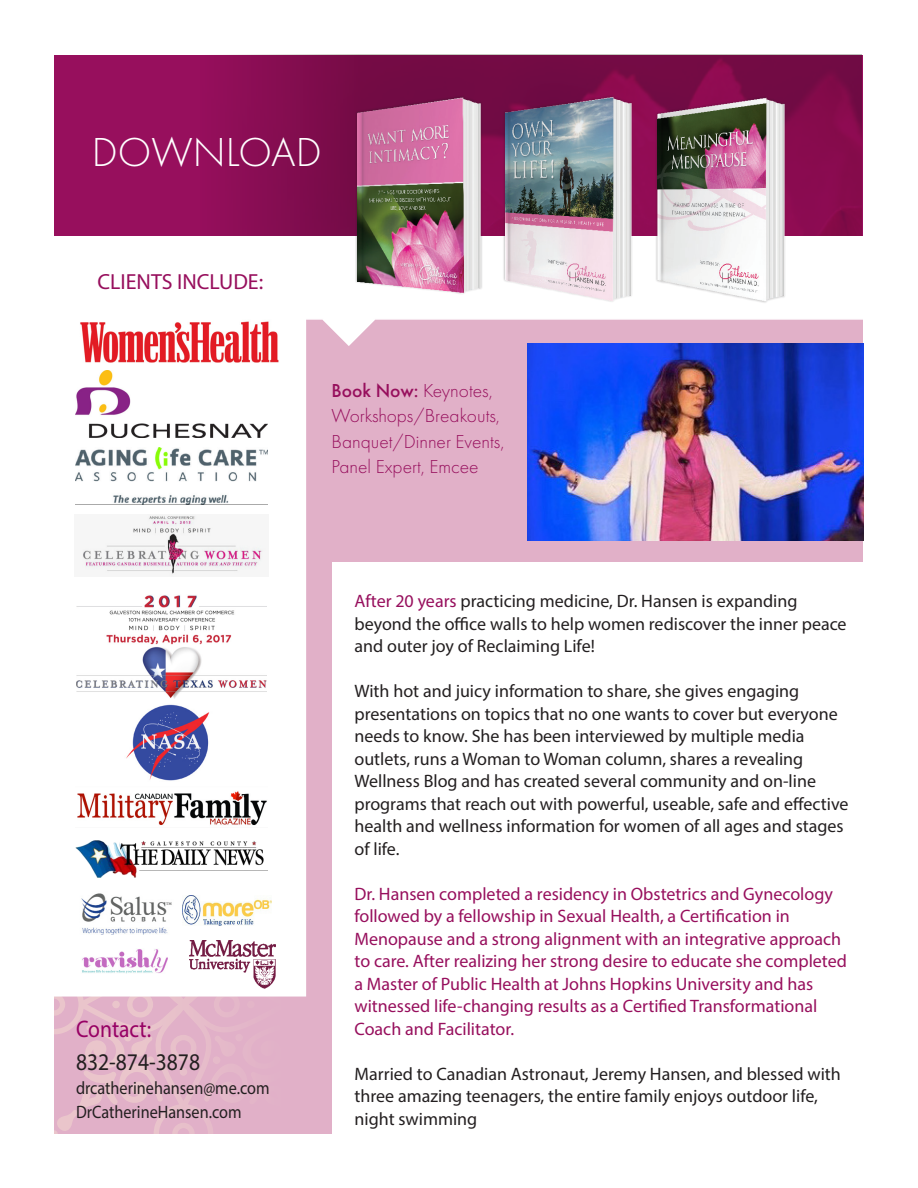
<style>
.page{position:relative;width:918px;height:1188px;background:#fff}
.page>*{position:absolute;margin:0;border:0;box-sizing:border-box;transform-origin:0 0}
.t1{font:300 42px "Futura PT";color:#fff}
.t2{font:24px "Myriad Pro";color:#231f20;scale:.9 1}
.t3{font:24px "Myriad Pro";color:#970164;scale:.9 1}
.t4{font:21.9px "Myriad Pro";color:#970f5d}
.t5{font:300 19.5px/25.5px "Futura PT";color:#970f5d}
.t6{font:18px/22.5px "Myriad Pro";color:#231f20}
.t7{font:18px/22.5px "Myriad Pro";color:#970f5d}
.t8{font:18px "Myriad Pro";color:#231f20;scale:.9 1}
.s1{font-weight:500}
.s2{color:#970f5d}
</style>
<div class="page">
<div style="left:55px;top:100px;width:808px;height:1034px;background:#e1b0c8"></div>
<svg style="left:306px;top:477px;width:1px;height:22px"></svg>
<svg style="left:306px;top:320px;width:1px;height:148px"></svg>
<svg style="left:54px;top:725px;width:253px;height:395px"></svg>
<svg style="left:306px;top:734px;width:1px;height:23px"></svg>
<svg style="left:306px;top:508px;width:1px;height:217px"></svg>
<svg style="left:214px;top:997px;width:27px;height:22px"></svg>
<svg style="left:169px;top:1035px;width:28px;height:27px"></svg>
<svg style="left:126px;top:997px;width:27px;height:21px"></svg>
<svg style="left:302px;top:993px;width:5px;height:23px"></svg>
<svg style="left:172px;top:1123px;width:22px;height:11px"></svg>
<svg style="left:54px;top:997px;width:11px;height:19px"></svg>
<svg style="left:306px;top:766px;width:1px;height:218px"></svg>
<svg style="left:54px;top:1025px;width:109px;height:109px"></svg>
<svg style="left:204px;top:1025px;width:103px;height:109px"></svg>
<svg style="left:180px;top:1068px;width:7px;height:8px"></svg>
<svg style="left:247px;top:1001px;width:8px;height:7px"></svg>
<svg style="left:112px;top:1001px;width:8px;height:7px"></svg>
<svg style="left:323px;top:320px;width:52px;height:26px"></svg>
<div style="left:41px;top:52px;width:840px;height:268px;background:#fff;border:2px solid #fff"></div>
<img style="left:55px;top:55px;width:807px;height:180px">
<div style="left:54px;top:238px;width:252px;height:759px;background:#fff"></div>
<div style="left:332px;top:563px;width:549px;height:582px;background:#fff"></div>
<img style="left:527px;top:343px;width:336px;height:197px">
<img style="left:354px;top:88px;width:131px;height:206px">
<img style="left:505px;top:94px;width:130px;height:208px">
<img style="left:653px;top:88px;width:135px;height:215px">
<img style="left:76px;top:448px;width:191px;height:57px">
<img style="left:82px;top:515px;width:182px;height:61px">
<img style="left:77px;top:595px;width:189px;height:103px">
<img style="left:75px;top:371px;width:193px;height:67px">
<img style="left:81px;top:893px;width:91px;height:42px">
<img style="left:189px;top:940px;width:87px;height:48px">
<img style="left:182px;top:896px;width:90px;height:30px">
<img style="left:82px;top:949px;width:86px;height:25px">
<img style="left:76px;top:841px;width:191px;height:37px">
<img style="left:126px;top:704px;width:84px;height:77px">
<img style="left:77px;top:791px;width:190px;height:35px">
<img style="left:80px;top:321px;width:199px;height:42px">
<p class="t1" style="left:92px;top:128px;width:231px">DOWNLOAD</p>
<p class="t4" style="left:98px;top:268px;width:167px">CLIENTS INCLUDE:</p>
<p class="t5" style="left:332px;top:378px;width:174px"><span class="s1">Book Now:</span> Keynotes,<br>Workshops/Breakouts,<br>Banquet/Dinner Events,<br>Panel Expert, Emcee</p>
<p class="t3" style="left:76px;top:1014px;width:85px">Contact:</p>
<p class="t2" style="left:76px;top:1047px;width:139px">832-874-3878</p>
<p class="t8" style="left:76px;top:1076px;width:217px">drcatherinehansen@me.com</p>
<p class="t8" style="left:76px;top:1100px;width:186px">DrCatherineHansen.com</p>
<p class="t6" style="left:354px;top:590px;width:494px"><span class="s2">After 20 years</span> practicing medicine, Dr. Hansen is expanding beyond the office walls to help women rediscover the inner peace and outer joy of Reclaiming Life!</p>
<p class="t6" style="left:354px;top:680px;width:496px">With hot and juicy information to share, she gives engaging presentations on topics that no one wants to cover but everyone needs to know. She has been interviewed by multiple media outlets, runs a Woman to Woman column, shares a revealing Wellness Blog and has created several community and on-line programs that reach out with powerful, useable, safe and effective health and wellness information for women of all ages and stages of life.</p>
<p class="t7" style="left:354px;top:882px;width:494px">Dr. Hansen completed a residency in Obstetrics and Gynecology followed by a fellowship in Sexual Health, a Certification in Menopause and a strong alignment with an integrative approach to care. After realizing her strong desire to educate she completed a Master of Public Health at Johns Hopkins University and has witnessed life-changing results as a Certified Transformational Coach and Facilitator.</p>
<p class="t6" style="left:354px;top:1062px;width:488px">Married to Canadian Astronaut, Jeremy Hansen, and blessed with three amazing teenagers, the entire family enjoys outdoor life, night swimming</p>
</div>
